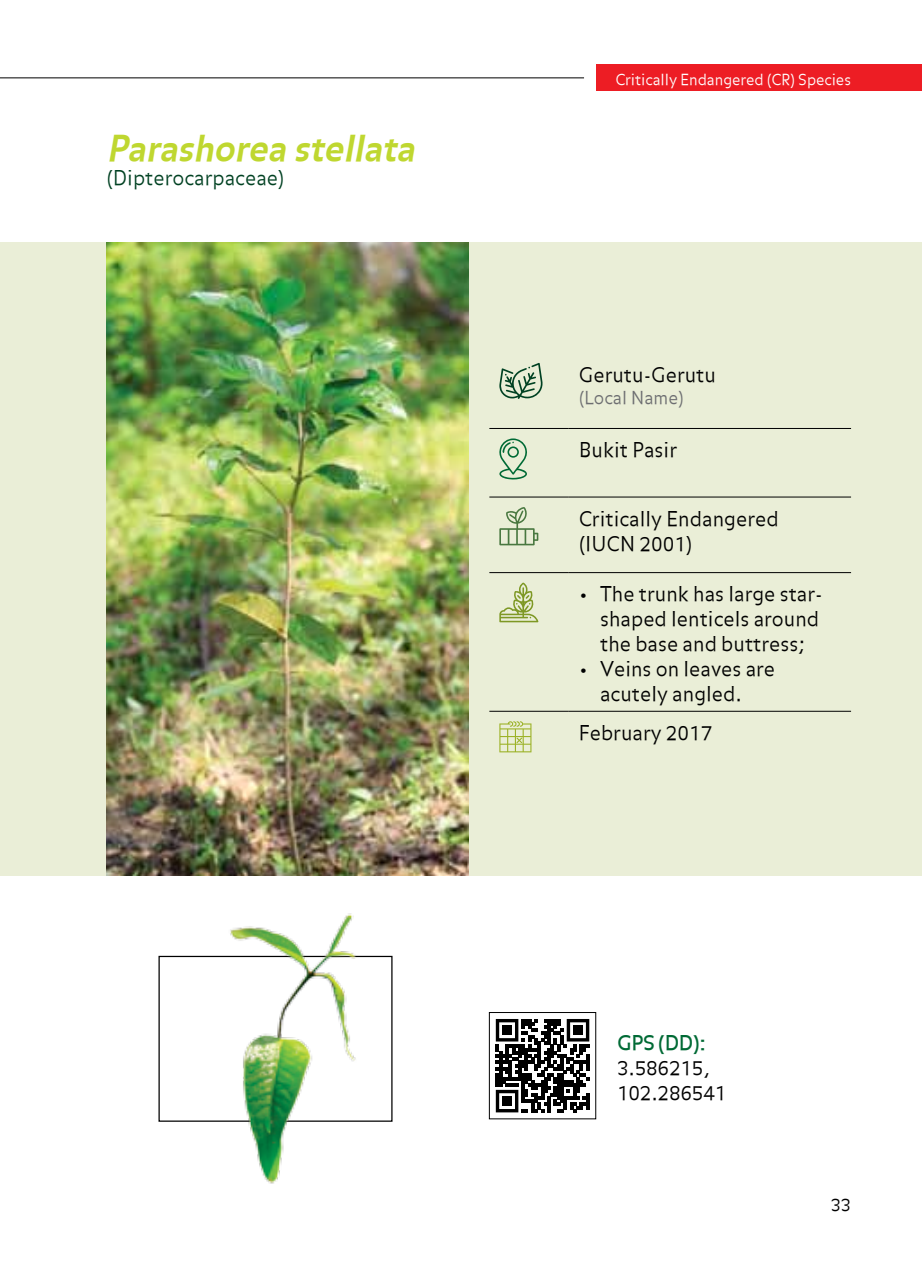
<style>
.page{position:relative;width:922px;height:1276px;background:#fff}
.page>*{position:absolute;margin:0;border:0;box-sizing:border-box;transform-origin:0 0}
.t1{font:italic 35px "Balance Bold Roman";color:#bfd730}
.t2{font:20px/25px "Balance Light Roman";color:#000}
.t3{font:20px "Balance Light Roman";color:#004122}
.t4{font:20px "Balance Regular Roman";color:#006a35}
.t5{font:17.5px "Balance Light Roman";color:#6d6e71}
.t6{font:17.5px "Balance Light Roman";color:#000}
.t7{font:15px "Balance Light Roman";letter-spacing:-.005em;color:#fff}
</style>
<div class="page">
<div style="left:595px;top:65px;width:326px;height:26px;background:#ed1d24"></div>
<hr style="left:0;top:77px;width:584px;height:1px;background:#000">
<div style="left:0;top:242px;width:921px;height:633px;background:#eaeed7"></div>
<img style="left:107px;top:243px;width:361px;height:632px">
<hr style="left:489px;top:428px;width:79px;height:1px;background:#000">
<hr style="left:568px;top:428px;width:282px;height:1px;background:#000">
<hr style="left:489px;top:496px;width:79px;height:1px;background:#000">
<hr style="left:568px;top:496px;width:282px;height:1px;background:#000">
<hr style="left:489px;top:572px;width:79px;height:1px;background:#000">
<hr style="left:568px;top:572px;width:282px;height:1px;background:#000">
<hr style="left:489px;top:711px;width:79px;height:1px;background:#000">
<hr style="left:568px;top:711px;width:282px;height:1px;background:#000">
<svg style="left:499px;top:363px;width:43px;height:36px"></svg>
<svg style="left:499px;top:438px;width:28px;height:42px"></svg>
<svg style="left:499px;top:507px;width:39px;height:38px"></svg>
<svg style="left:499px;top:582px;width:39px;height:40px"></svg>
<svg style="left:499px;top:721px;width:32px;height:31px"></svg>
<img style="left:158px;top:913px;width:235px;height:271px">
<div style="left:489px;top:1012px;width:107px;height:107px;border:1px solid #000"></div>
<svg style="left:495px;top:1019px;width:94px;height:93px"></svg>
<div style="left:502px;top:1025px;width:10px;height:10px;background:#000"></div>
<div style="left:573px;top:1025px;width:9px;height:10px;background:#000"></div>
<div style="left:502px;top:1096px;width:10px;height:10px;background:#000"></div>
<h1 class="t1" style="left:107px;top:128px;width:317px">Parashorea stellata</h1>
<p class="t3" style="left:107px;top:166px;width:179px">(Dipterocarpaceae)</p>
<p class="t7" style="left:615px;top:71px;width:237px">Critically Endangered (CR) Species</p>
<p class="t2" style="left:578px;top:363px;width:139px">Gerutu-Gerutu</p>
<p class="t5" style="left:578px;top:388px;width:106px">(Local Name)</p>
<p class="t2" style="left:578px;top:439px;width:100px">Bukit Pasir</p>
<p class="t2" style="left:578px;top:507px;width:201px">Critically Endangered (IUCN 2001)</p>
<p class="t2" style="left:600px;top:583px;width:224px;text-indent:-21px">• The trunk has large star&shy;shaped lenticels around the base and buttress;</p>
<p class="t2" style="left:578px;top:658px;width:198px;text-align:center">• Veins on leaves are acutely angled.</p>
<p class="t2" style="left:578px;top:721px;width:135px">February 2017</p>
<p class="t4" style="left:617px;top:1031px;width:91px">GPS (DD):</p>
<p class="t2" style="left:617px;top:1056px;width:111px">3.586215,<br>102.286541</p>
<p class="t6" style="left:830px;top:1194px;width:22px">33</p>
</div>
